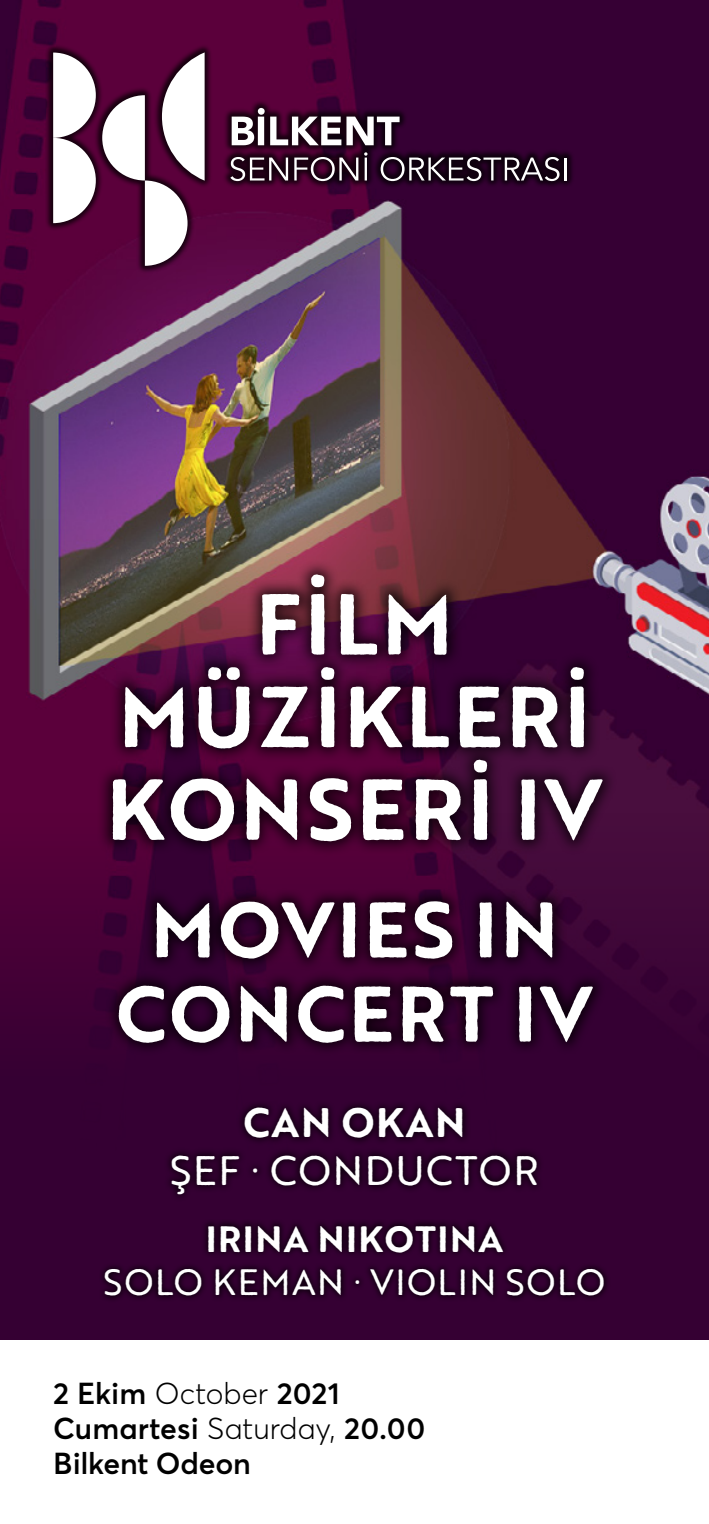
<style>
.page{position:relative;width:709px;height:1524px;background:#fff}
.page>*{position:absolute;margin:0;border:0;box-sizing:border-box;transform-origin:0 0}
.t1{font:700 84px/92.5px "Brother 1816 Printed";letter-spacing:.04em;color:#fff;text-align:center}
.t2{font:700 76.25px/84.2px "Brother 1816 Printed";letter-spacing:.04em;color:#fff;text-align:center}
.t3{font:40.25px "Brother 1816 Printed";letter-spacing:.04em;color:#fff}
.t4{font:700 40.25px "Brother 1816 Printed";letter-spacing:.04em;color:#fff}
.t5{font:35.75px "Brother 1816 Printed";letter-spacing:.04em;color:#fff}
.t6{font:700 35.75px "Brother 1816 Printed";letter-spacing:.04em;color:#fff}
.t7{font:600 30px/35px "Averta";color:#000}
.s1{font-weight:300}
</style>
<div class="page">
<div style="left:0;top:0;width:709px;height:1339px;background:#350033"></div>
<img style="left:0;top:0;width:709px;height:1005px">
<div style="left:45px;top:44px;width:530px;height:230px;background:#000;opacity:.75"></div>
<svg style="left:53px;top:53px;width:43px;height:170px;background:#d4c7d0"></svg>
<svg style="left:102px;top:52px;width:103px;height:214px;background:#9b708c"></svg>
<svg style="left:232px;top:108px;width:167px;height:37px;background:#7e6878"></svg>
<svg style="left:230px;top:157px;width:58px;height:24px"></svg>
<svg style="left:294px;top:157px;width:64px;height:24px;background:#5e4556"></svg>
<svg style="left:364px;top:152px;width:3px;height:28px"></svg>
<svg style="left:380px;top:157px;width:179px;height:24px;background:#534552"></svg>
<hr style="left:564px;top:158px;width:2px;height:22px;background:#fff">
<div style="left:164px;top:1100px;width:380px;height:101px;background:#000;opacity:.75"></div>
<div style="left:99px;top:1219px;width:511px;height:84px;background:#000;opacity:.75"></div>
<div style="left:97px;top:559px;width:520px;height:298px;background:#000;opacity:.75"></div>
<div style="left:105px;top:887px;width:502px;height:169px;background:#000;opacity:.75"></div>
<h1 class="t1" style="left:106px;top:575px;width:497px">FİLM<br>MÜZİKLERİ<br>KONSERİ IV</h1>
<h2 class="t2" style="left:116px;top:885px;width:478px">MOVIES IN<br>CONCERT IV</h2>
<h3 class="t4" style="left:243px;top:1092px;width:223px">CAN OKAN</h3>
<h3 class="t3" style="left:170px;top:1141px;width:370px">ŞEF ∙ CONDUCTOR</h3>
<p class="t6" style="left:206px;top:1212px;width:299px">IRINA NIKOTINA</p>
<p class="t5" style="left:104px;top:1256px;width:503px">SOLO KEMAN ∙ VIOLIN SOLO</p>
<p class="t7" style="left:53px;top:1376px;width:373px">2 Ekim <span class="s1">October</span> 2021<br>Cumartesi <span class="s1">Saturday,</span> 20.00<br>Bilkent Odeon</p>
</div>
